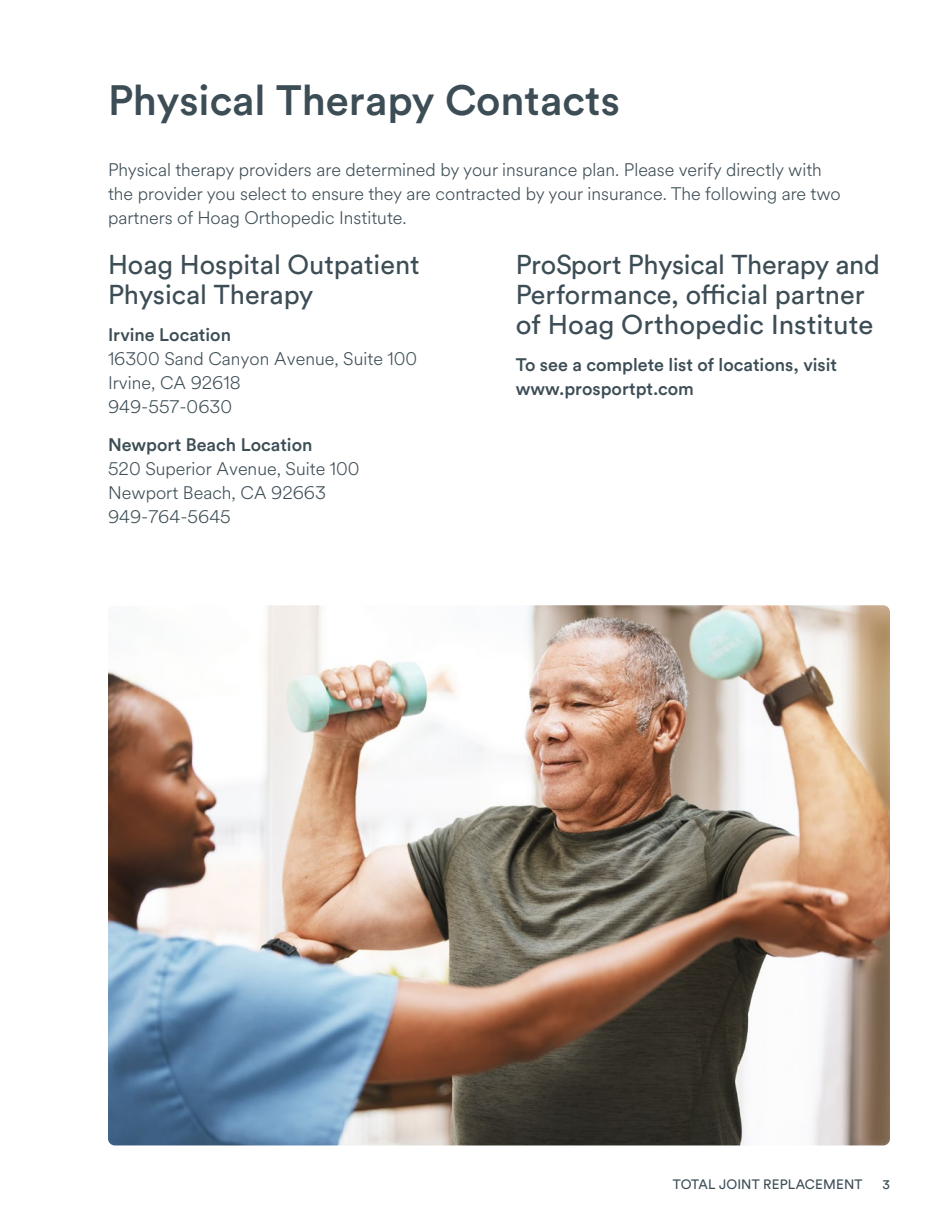
<style>
.page{position:relative;width:944px;height:1213px;background:#fff}
.page>*{position:absolute;margin:0;border:0;box-sizing:border-box;transform-origin:0 0}
.t1{font:500 42px "Circular Std";color:#3d4d55}
.t2{font:27px/30px "Circular Std";color:#3d4d55}
.t3{font:300 18px/24px "Circular Spotify Text";color:#3d4d55}
.t4{font:500 18px/24px "Circular Std";color:#3d4d55}
.t5{font:13.5px "Circular Std";letter-spacing:.01em;color:#3d4d55}
</style>
<div class="page">
<img style="left:108px;top:605px;width:782px;height:540px">
<h1 class="t1" style="left:108px;top:74px;width:513px">Physical Therapy Contacts</h1>
<p class="t3" style="left:108px;top:158px;width:734px">Physical therapy providers are determined by your insurance plan. Please verify directly with the provider you select to ensure they are contracted by your insurance. The following are two partners of Hoag Orthopedic Institute.</p>
<h2 class="t2" style="left:108px;top:249px;width:313px">Hoag Hospital Outpatient<br>Physical Therapy</h2>
<p class="t4" style="left:108px;top:323px;width:125px">Irvine Location</p>
<p class="t3" style="left:108px;top:347px;width:311px">16300 Sand Canyon Avenue, Suite 100<br>Irvine, CA 92618<br>949-557-0630</p>
<p class="t4" style="left:108px;top:432px;width:206px">Newport Beach Location</p>
<p class="t3" style="left:108px;top:457px;width:253px">520 Superior Avenue, Suite 100<br>Newport Beach, CA 92663<br>949-764-5645</p>
<h2 class="t2" style="left:516px;top:249px;width:366px">ProSport Physical Therapy and<br>Performance, official partner of Hoag Orthopedic Institute</h2>
<p class="t4" style="left:516px;top:353px;width:323px">To see a complete list of locations, visit www.prosportpt.com</p>
<p class="t5" style="left:673px;top:1175px;width:191px">TOTAL JOINT REPLACEMENT</p>
<p class="t5" style="left:882px;top:1175px;width:9px">3</p>
</div>
